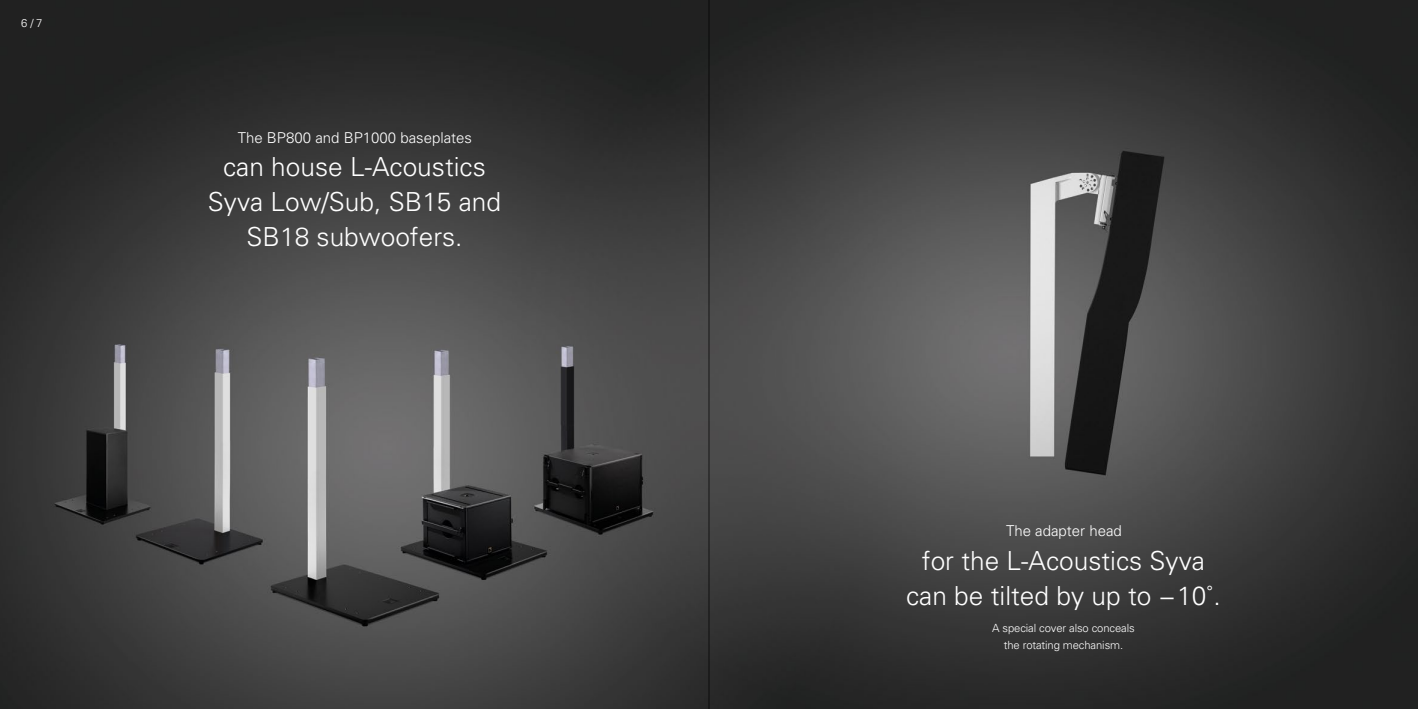
<style>
.page{position:relative;width:1418px;height:709px;background:#fff}
.page>*{position:absolute;margin:0;border:0;box-sizing:border-box;transform-origin:0 0}
.t1{font:300 26.25px/35px "Univers";color:#fff;text-align:center}
.t2{font:300 15px "Univers";color:#fff}
.t3{font:300 11.25px/17.5px "Univers";letter-spacing:-.01em;color:#fff;text-align:center}
</style>
<div class="page">
<img style="left:0;top:0;width:1417px;height:709px">
<hr style="left:708px;top:0;width:1px;height:709px;background:#000">
<p class="t3" style="left:21px;top:14px;width:23px">6/7</p>
<p class="t2" style="left:238px;top:129px;width:236px">The BP800 and BP1000 baseplates</p>
<p class="t1" style="left:208px;top:149px;width:295px">can house L-Acoustics<br>Syva Low/Sub, SB15 and<br>SB18 subwoofers.</p>
<p class="t2" style="left:1006px;top:522px;width:117px">The adapter head</p>
<p class="t1" style="left:906px;top:543px;width:316px">for the L-Acoustics Syva can be tilted by up to −10˚.</p>
<p class="t3" style="left:992px;top:619px;width:144px">A special cover also conceals the rotating mechanism.</p>
</div>
